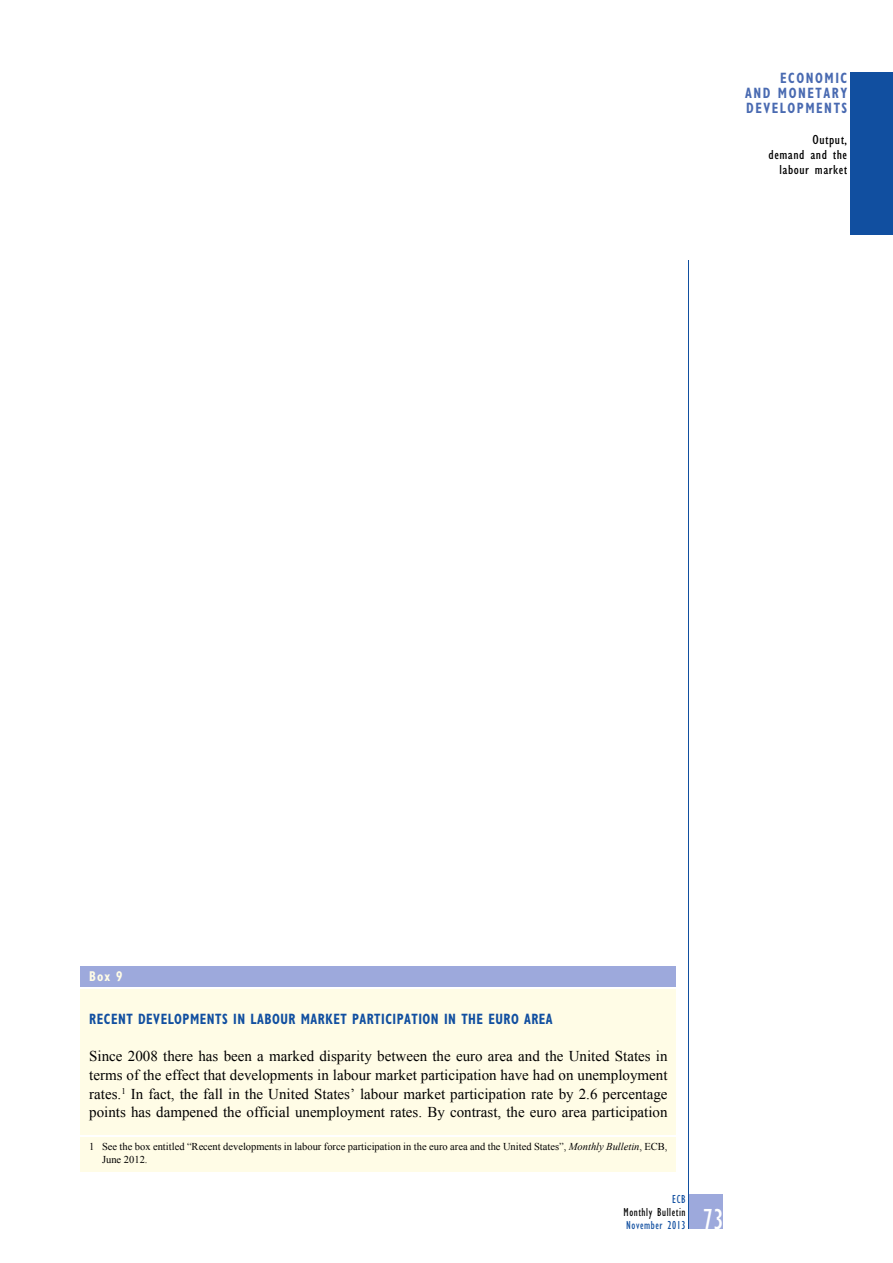
<style>
.page{position:relative;width:893px;height:1263px;background:#fff}
.page>*{position:absolute;margin:0;border:0;box-sizing:border-box;transform-origin:0 0}
.t1{font:condensed 30px "Gill Sans Myriad";color:#fff;scale:.95 1}
.t2{font:15px/18.8px "Times New Roman WGL";color:#000;text-align:justify}
.t3{font:700 condensed 15px "Gill Sans Myriad";letter-spacing:.04em;color:#114fa0;scale:.85 1}
.t4{font:700 condensed 15px/15px "Gill Sans Myriad";letter-spacing:.12em;color:#496ab1;text-align:justify;scale:.85 1}
.t5{font:700 condensed 14.25px "Gill Sans Myriad";color:#fffce6;scale:.85 1}
.t6{font:condensed 13.5px/15px "Gill Sans Myriad";letter-spacing:.035em;color:#000;text-align:right;scale:1.1 1}
.t7{font:condensed 12px "Gill Sans Myriad";letter-spacing:.05em;color:#114fa0;scale:.95 1}
.t8{font:condensed 12px "Gill Sans Myriad";letter-spacing:.05em;color:#000;scale:.95 1}
.t9{font:10.5px/13.5px "Times New Roman WGL";color:#000}
.s1{font-style:italic}
</style>
<div class="page">
<div style="left:689px;top:1195px;width:34px;height:34px;background:#9da9dc"></div>
<hr style="left:689px;top:261px;width:1px;height:968px;background:#114fa0">
<div style="left:850px;top:72px;width:43px;height:163px;background:#114fa0"></div>
<div style="left:81px;top:967px;width:595px;height:205px;background:#fffce6"></div>
<div style="left:81px;top:966px;width:595px;height:21px;background:#9da9dc"></div>
<hr style="left:81px;top:987px;width:595px;height:2px;background:#fff">
<hr style="left:81px;top:1135px;width:595px;height:2px;background:#fff">
<p class="t4" style="left:745px;top:71px;width:121px;text-indent:35px">ECONOMIC AND MONETARY DEVELOPMENTS</p>
<p class="t6" style="left:769px;top:132px;width:73px">Output,<br>demand and the labour market</p>
<p class="t5" style="left:89px;top:968px;width:41px">BOX 9</p>
<p class="t3" style="left:89px;top:1009px;width:547px">RECENT DEVELOPMENTS IN LABOUR MARKET PARTICIPATION IN THE EURO AREA</p>
<p class="t2" style="left:89px;top:1046px;width:580px">Since 2008 there has been a marked disparity between the euro area and the United States in terms of the effect that developments in labour market participation have had on unemployment rates.<sup>1</sup> In fact, the fall in the United States’ labour market participation rate by 2.6 percentage points has dampened the official unemployment rates. By contrast, the euro area participation</p>
<p class="t9" style="left:102px;top:1139px;width:567px;text-indent:-13px">1 See the box entitled “Recent developments in labour force participation in the euro area and the United States”, <span class="s1">Monthly Bulletin</span>, ECB,<br>June 2012.</p>
<p class="t7" style="left:672px;top:1192px;width:16px">ECB</p>
<p class="t8" style="left:624px;top:1205px;width:67px">Monthly Bulletin</p>
<p class="t7" style="left:626px;top:1218px;width:64px">November 2013</p>
<h1 class="t1" style="left:703px;top:1201px;width:23px">73</h1>
</div>
